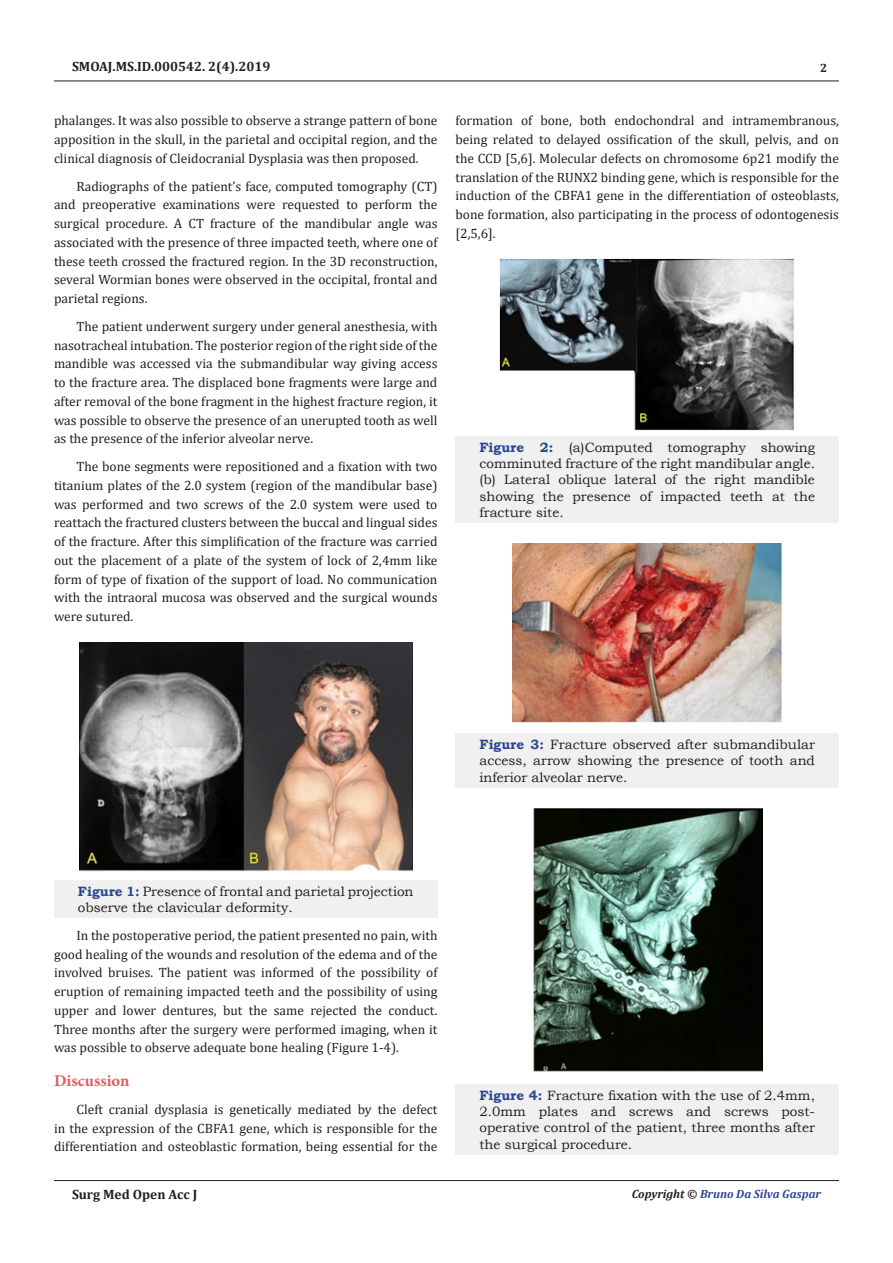
<style>
.page{position:relative;width:893px;height:1263px;background:#fff}
.page>*{position:absolute;margin:0;border:0;box-sizing:border-box;transform-origin:0 0}
.No_Spacing{font:700 16.5px "Minion Pro";color:#e65960}
.t1{font:13.5px/18.8px "Cambria";color:#231f20;text-align:justify}
.t2{font:13.5px/16.2px "Bookman Old Style";color:#231f20;text-align:justify}
.t3{font:700 13.5px "Cambria";color:#231f20}
.t4{font:italic 700 12px "Cambria";color:#2a4791}
.t5{font:700 12px "Cambria";color:#231f20}
.s1{font-weight:700;color:#2a4791}
.s2{color:#231f20}
</style>
<div class="page">
<hr style="left:54px;top:81px;width:785px;height:1px;background:#231f20">
<hr style="left:54px;top:1180px;width:785px;height:1px;background:#231f20">
<div style="left:54px;top:880px;width:383px;height:38px;background:#f0f0f0"></div>
<img style="left:79px;top:642px;width:333px;height:229px">
<div style="left:455px;top:436px;width:384px;height:87px;background:#f0f0f0"></div>
<img style="left:500px;top:259px;width:295px;height:171px">
<div style="left:455px;top:733px;width:384px;height:55px;background:#f0f0f0"></div>
<img style="left:512px;top:544px;width:270px;height:178px">
<div style="left:455px;top:1084px;width:384px;height:71px;background:#f0f0f0"></div>
<img style="left:533px;top:809px;width:229px;height:263px">
<p class="t3" style="left:72px;top:56px;width:200px">SMOAJ.MS.ID.000542. 2(4).2019</p>
<p class="t1" style="left:54px;top:111px;width:385px">phalanges. It was also possible to observe a strange pattern of bone apposition in the skull, in the parietal and occipital region, and the clinical diagnosis of Cleidocranial Dysplasia was then proposed.</p>
<p class="t1" style="left:54px;top:177px;width:385px;text-indent:22px">Radiographs of the patient’s face, computed tomography (CT) and preoperative examinations were requested to perform the surgical procedure. A CT fracture of the mandibular angle was associated with the presence of three impacted teeth, where one of these teeth crossed the fractured region. In the 3D reconstruction, several Wormian bones were observed in the occipital, frontal and parietal regions.</p>
<p class="t1" style="left:54px;top:317px;width:385px;text-indent:22px">The patient underwent surgery under general anesthesia, with nasotracheal intubation. The posterior region of the right side of the mandible was accessed via the submandibular way giving access to the fracture area. The displaced bone fragments were large and after removal of the bone fragment in the highest fracture region, it was possible to observe the presence of an unerupted tooth as well as the presence of the inferior alveolar nerve.</p>
<p class="t1" style="left:54px;top:457px;width:385px;text-indent:22px">The bone segments were repositioned and a fixation with two titanium plates of the 2.0 system (region of the mandibular base) was performed and two screws of the 2.0 system were used to reattach the fractured clusters between the buccal and lingual sides of the fracture. After this simplification of the fracture was carried out the placement of a plate of the system of lock of 2,4mm like form of type of fixation of the support of load. No communication with the intraoral mucosa was observed and the surgical wounds were sutured.</p>
<p class="t5" style="left:820px;top:60px;width:9px">2</p>
<p class="t1" style="left:455px;top:111px;width:385px">formation of bone, both endochondral and intramembranous, being related to delayed ossification of the skull, pelvis, and on the CCD [5,6]. Molecular defects on chromosome 6p21 modify the translation of the RUNX2 binding gene, which is responsible for the induction of the CBFA1 gene in the differentiation of osteoblasts, bone formation, also participating in the process of odontogenesis [2,5,6].</p>
<p class="t2" style="left:479px;top:439px;width:337px"><span class="s1">Figure 2:</span> (a)Computed tomography showing comminuted fracture of the right mandibular angle. (b) Lateral oblique lateral of the right mandible showing the presence of impacted teeth at the fracture site.</p>
<p class="t2" style="left:479px;top:736px;width:337px"><span class="s1">Figure 3:</span> Fracture observed after submandibular access, arrow showing the presence of tooth and inferior alveolar nerve.</p>
<p class="t2" style="left:78px;top:883px;width:337px"><span class="s1">Figure 1:</span> Presence of frontal and parietal projection observe the clavicular deformity.</p>
<p class="t1" style="left:54px;top:926px;width:385px;text-indent:22px">In the postoperative period, the patient presented no pain, with good healing of the wounds and resolution of the edema and of the involved bruises. The patient was informed of the possibility of eruption of remaining impacted teeth and the possibility of using upper and lower dentures, but the same rejected the conduct.<br>Three months after the surgery were performed imaging, when it was possible to observe adequate bone healing (Figure 1-4).</p>
<p class="No_Spacing" style="left:54px;top:1069px;width:77px">Discussion</p>
<p class="t1" style="left:54px;top:1100px;width:385px;text-indent:22px">Cleft cranial dysplasia is genetically mediated by the defect in the expression of the CBFA1 gene, which is responsible for the differentiation and osteoblastic formation, being essential for the</p>
<p class="t2" style="left:479px;top:1087px;width:337px"><span class="s1">Figure 4:</span> Fracture fixation with the use of 2.4mm, 2.0mm plates and screws and screws post&shy;operative control of the patient, three months after the surgical procedure.</p>
<p class="t3" style="left:72px;top:1185px;width:127px">Surg Med Open Acc J</p>
<p class="t4" style="left:632px;top:1185px;width:191px"><span class="s2">Copyright ©</span> Bruno Da Silva Gaspar</p>
</div>
